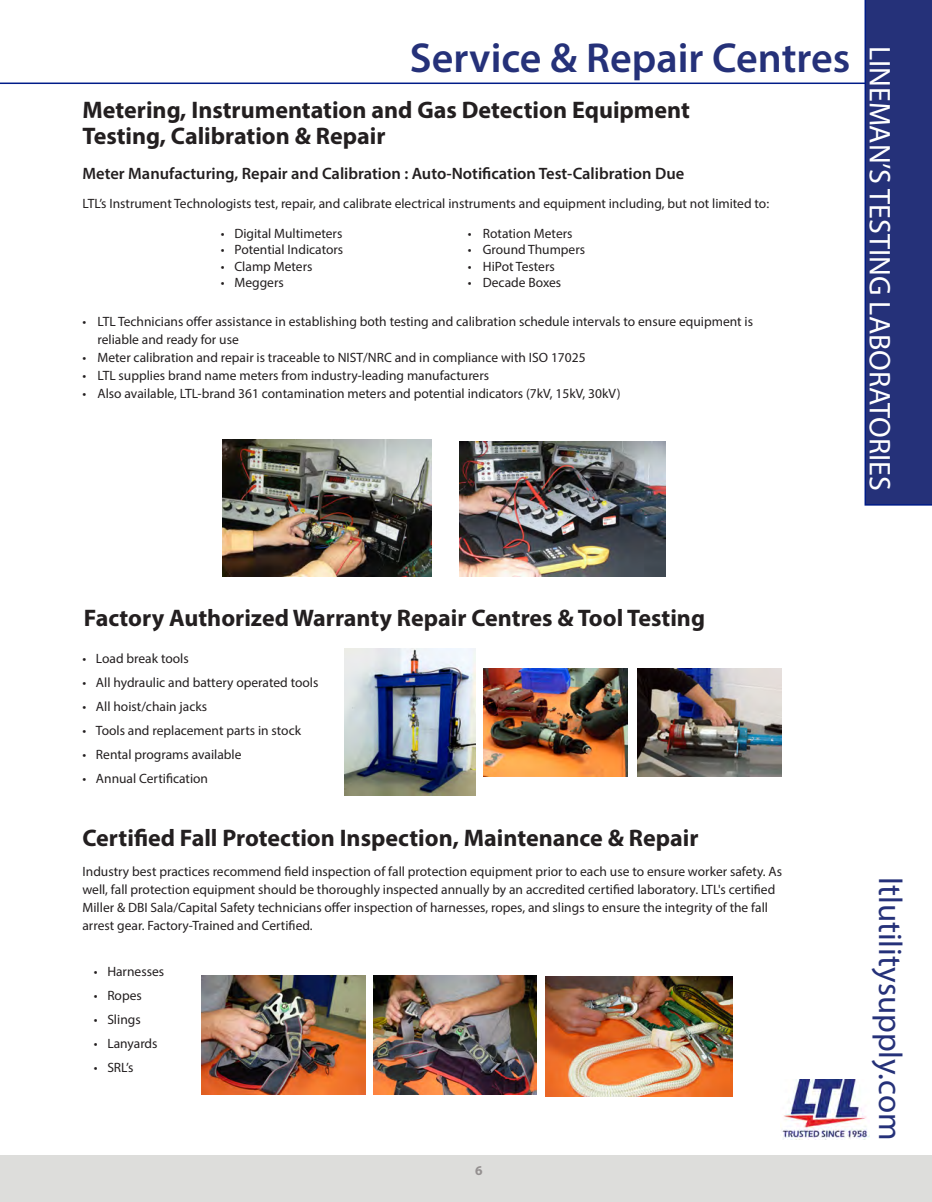
<style>
.page{position:relative;width:932px;height:1202px;background:#fff}
.page>*{position:absolute;margin:0;border:0;box-sizing:border-box;transform-origin:0 0}
.t1{font:600 42px "Myriad Pro";color:#253179}
.t2{font:33px "Myriad Pro";color:#253179}
.t3{font:30px "Myriad Pro";color:#fff}
.t4{font:700 24px/25.5px "Myriad Pro";color:#231f20}
.Paragraph_Style_1{font:600 16.5px "Myriad Pro";color:#231f20}
.t5{font:13.5px/18px "Myriad Pro";color:#231f20}
.t6{font:700 13.5px "Myriad Pro";color:#949090}
</style>
<div class="page">
<hr style="left:0;top:82px;width:894px;height:2px;background:#001c88">
<div style="left:0;top:1155px;width:932px;height:47px;background:#dddddb"></div>
<img style="left:782px;top:1079px;width:87px;height:60px">
<div style="left:864px;top:0;width:68px;height:505px;background:#253179"></div>
<img style="left:222px;top:440px;width:209px;height:136px">
<img style="left:460px;top:441px;width:205px;height:135px">
<img style="left:483px;top:668px;width:144px;height:108px">
<img style="left:637px;top:668px;width:144px;height:108px">
<img style="left:545px;top:976px;width:187px;height:120px">
<img style="left:373px;top:975px;width:164px;height:119px">
<img style="left:202px;top:975px;width:164px;height:119px">
<img style="left:344px;top:648px;width:132px;height:147px">
<p class="t1" style="left:409px;top:32px;width:442px">Service &amp; Repair Centres</p>
<p class="t4" style="left:82px;top:96px;width:609px">Metering, Instrumentation and Gas Detection Equipment<br>Testing, Calibration &amp; Repair</p>
<p class="Paragraph_Style_1" style="left:82px;top:163px;width:603px">Meter Manufacturing, Repair and Calibration : Auto-Notification Test-Calibration Due</p>
<p class="t5" style="left:82px;top:194px;width:688px">LTL’s Instrument Technologists test, repair, and calibrate electrical instruments and equipment including, but not limited to:</p>
<p class="t5" style="left:221px;top:224px;width:123px">• Digital Multimeters</p>
<p class="t5" style="left:221px;top:241px;width:124px">• Potential Indicators</p>
<p class="t5" style="left:221px;top:257px;width:93px">• Clamp Meters</p>
<p class="t5" style="left:221px;top:273px;width:64px">• Meggers</p>
<p class="t5" style="left:468px;top:224px;width:106px">• Rotation Meters</p>
<p class="t5" style="left:468px;top:241px;width:119px">• Ground Thumpers</p>
<p class="t5" style="left:468px;top:257px;width:88px">• HiPot Testers</p>
<p class="t5" style="left:468px;top:273px;width:95px">• Decade Boxes</p>
<p class="t5" style="left:97px;top:312px;width:657px;text-indent:-15px">• LTL Technicians offer assistance in establishing both testing and calibration schedule intervals to ensure equipment is reliable and ready for use</p>
<p class="t5" style="left:82px;top:348px;width:504px">• Meter calibration and repair is traceable to NIST/NRC and in compliance with ISO 17025</p>
<p class="t5" style="left:82px;top:366px;width:408px">• LTL supplies brand name meters from industry-leading manufacturers</p>
<p class="t5" style="left:82px;top:384px;width:539px">• Also available, LTL-brand 361 contamination meters and potential indicators (7kV, 15kV, 30kV)</p>
<p class="t3" style="left:898px;top:46px;width:446px;rotate:90deg">LINEMAN’S TESTING LABORATORIES</p>
<p class="t4" style="left:84px;top:604px;width:622px">Factory Authorized Warranty Repair Centres &amp; Tool Testing</p>
<p class="t5" style="left:82px;top:649px;width:108px">• Load break tools</p>
<p class="t5" style="left:82px;top:673px;width:237px">• All hydraulic and battery operated tools</p>
<p class="t5" style="left:82px;top:697px;width:126px">• All hoist/chain jacks</p>
<p class="t5" style="left:82px;top:721px;width:220px">• Tools and replacement parts in stock</p>
<p class="t5" style="left:82px;top:745px;width:161px">• Rental programs available</p>
<p class="t5" style="left:82px;top:769px;width:127px">• Annual Certification</p>
<p class="t4" style="left:82px;top:824px;width:617px">Certified Fall Protection Inspection, Maintenance &amp; Repair</p>
<p class="t5" style="left:82px;top:862px;width:701px">Industry best practices recommend field inspection of fall protection equipment prior to each use to ensure worker safety. As well, fall protection equipment should be thoroughly inspected annually by an accredited certified laboratory. LTL's certified Miller &amp; DBI Sala/Capital Safety technicians offer inspection of harnesses, ropes, and slings to ensure the integrity of the fall arrest gear. Factory-Trained and Certified.</p>
<p class="t5" style="left:94px;top:962px;width:72px">• Harnesses</p>
<p class="t5" style="left:94px;top:986px;width:50px">• Ropes</p>
<p class="t5" style="left:94px;top:1010px;width:48px">• Slings</p>
<p class="t5" style="left:94px;top:1034px;width:65px">• Lanyards</p>
<p class="t5" style="left:94px;top:1058px;width:41px">• SRL’s</p>
<p class="t6" style="left:475px;top:1161px;width:9px">6</p>
<p class="t2" style="left:910px;top:877px;width:265px;rotate:90deg">ltlutilitysupply.com</p>
</div>
